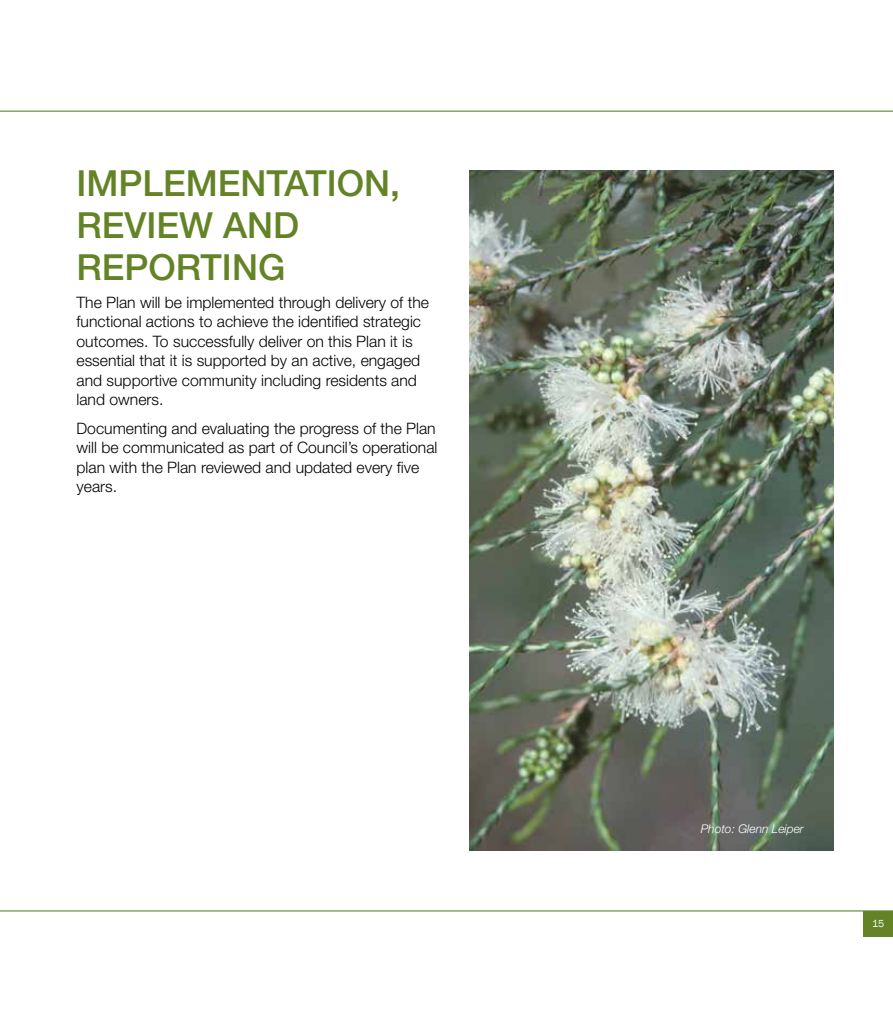
<style>
.page{position:relative;width:893px;height:1021px;background:#fff}
.page>*{position:absolute;margin:0;border:0;box-sizing:border-box;transform-origin:0 0}
.t1{font:500 36px/42px "Helvetica Neue LT Std";color:#648326}
.t2{font:300 15.75px/19.5px "Helvetica Neue LT Std";color:#000}
.t3{font:italic 300 12px "Helvetica Neue LT Std";color:#fff}
.t4{font:10.5px "Franklin Gothic";color:#fff}
</style>
<div class="page">
<div style="left:863px;top:910px;width:30px;height:26px;background:#648326"></div>
<hr style="left:0;top:910px;width:893px;height:1px;background:#648326">
<hr style="left:0;top:111px;width:893px;height:1px;background:#648326">
<img style="left:470px;top:170px;width:363px;height:680px">
<h1 class="t1" style="left:77px;top:162px;width:325px">IMPLEMENTATION,<br>REVIEW AND<br>REPORTING</h1>
<p class="t2" style="left:77px;top:292px;width:354px">The Plan will be implemented through delivery of the functional actions to achieve the identified strategic outcomes. To successfully deliver on this Plan it is essential that it is supported by an active, engaged and supportive community including residents and land owners.</p>
<p class="t2" style="left:77px;top:418px;width:362px">Documenting and evaluating the progress of the Plan will be communicated as part of Council’s operational plan with the Plan reviewed and updated every five years.</p>
<p class="t3" style="left:701px;top:821px;width:104px">Photo: Glenn Leiper</p>
<p class="t4" style="left:872px;top:917px;width:14px">15</p>
</div>
